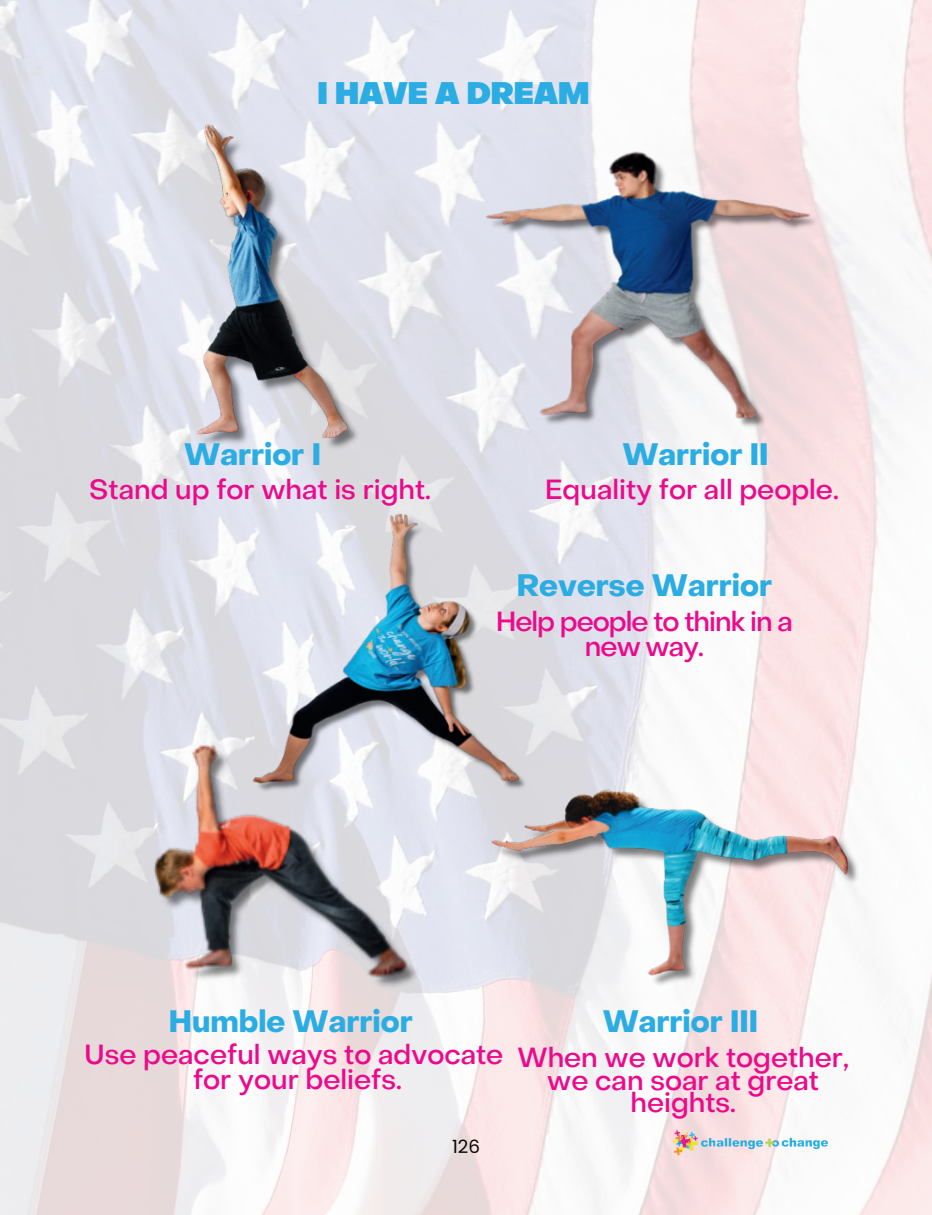
<style>
.page{position:relative;width:932px;height:1215px;background:#fff}
.page>*{position:absolute;margin:0;border:0;box-sizing:border-box;transform-origin:0 0}
.t1{font:700 30.45px "Object Sans";color:#2bade3}
.t2{font:900 30.45px "Object Sans";color:#2bade3}
.t3{font:500 27.45px/22.8px "Object Sans";color:#ec098c;text-align:center}
.t4{font:500 27.45px/25px "Object Sans";letter-spacing:-.035em;color:#ec098c;text-align:center}
.t5{font:18.3px "Poppins";color:#080704}
</style>
<div class="page">
<img style="left:0;top:0;width:932px;height:1215px">
<img style="left:143px;top:110px;width:235px;height:348px">
<img style="left:486px;top:743px;width:388px;height:395px">
<img style="left:462px;top:128px;width:372px;height:313px">
<img style="left:234px;top:493px;width:314px;height:313px">
<img style="left:58px;top:702px;width:465px;height:304px">
<img style="left:665px;top:1122px;width:174px;height:40px">
<p class="t2" style="left:317px;top:66px;width:274px">I HAVE A DREAM</p>
<p class="t1" style="left:184px;top:428px;width:138px">Warrior I</p>
<p class="t1" style="left:622px;top:428px;width:148px">Warrior II</p>
<p class="t3" style="left:89px;top:475px;width:343px">Stand up for what is right.</p>
<p class="t3" style="left:545px;top:475px;width:295px">Equality for all people.</p>
<p class="t1" style="left:517px;top:559px;width:256px">Reverse Warrior</p>
<p class="t4" style="left:496px;top:605px;width:298px">Help people to think in a new way.</p>
<p class="t1" style="left:169px;top:995px;width:245px">Humble Warrior</p>
<p class="t1" style="left:602px;top:995px;width:157px">Warrior III</p>
<p class="t3" style="left:85px;top:1038px;width:420px;line-height:25px">Use peaceful ways to advocate for your beliefs.</p>
<p class="t3" style="left:517px;top:1042px;width:333px">When we work together, we can soar at great heights.</p>
<p class="t5" style="left:452px;top:1136px;width:29px">126</p>
</div>
